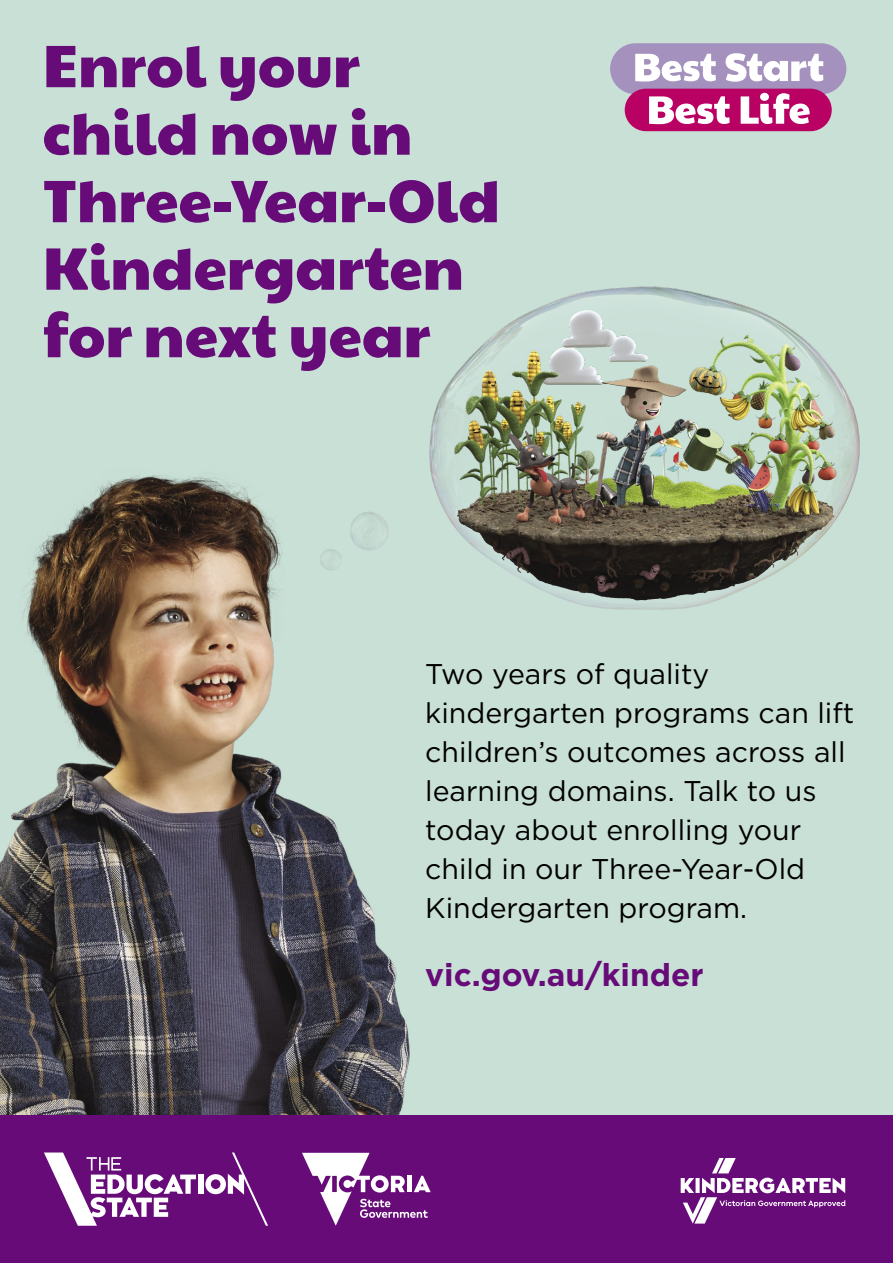
<style>
.page{position:relative;width:893px;height:1263px;background:#fff}
.page>*{position:absolute;margin:0;border:0;box-sizing:border-box;transform-origin:0 0}
.t1{font:60px/67.5px "Paytone One";color:#660b78}
.t2{font:700 31.5px "Gotham";color:#660b78}
.t3{font:28.5px/39px "Gotham";color:#000}
</style>
<div class="page">
<div style="left:0;top:0;width:893px;height:1186px;background:#c9e0d7"></div>
<img style="left:0;top:474px;width:410px;height:641px">
<img style="left:399px;top:286px;width:461px;height:345px">
<img style="left:287px;top:489px;width:121px;height:109px">
<div style="left:0;top:1115px;width:893px;height:148px;background:#660b78"></div>
<svg style="left:302px;top:1153px;width:129px;height:73px"></svg>
<div style="left:198px;top:1174px;width:5px;height:20px;background:#fff"></div>
<svg style="left:205px;top:1152px;width:63px;height:74px"></svg>
<svg style="left:44px;top:1152px;width:152px;height:74px"></svg>
<svg style="left:681px;top:1158px;width:164px;height:65px"></svg>
<div style="left:610px;top:43px;width:236px;height:51px;background:#a491bd;border-radius:26px"></div>
<svg style="left:635px;top:54px;width:81px;height:28px"></svg>
<svg style="left:726px;top:53px;width:97px;height:29px"></svg>
<div style="left:625px;top:89px;width:207px;height:42px;background:#b90063;border-radius:21px"></div>
<svg style="left:649px;top:96px;width:81px;height:28px"></svg>
<svg style="left:741px;top:93px;width:69px;height:31px"></svg>
<h1 class="t1" style="left:43px;top:26px;width:459px">Enrol your child now in<br>Three-Year-Old<br>Kindergarten for next year</h1>
<p class="t3" style="left:425px;top:654px;width:431px">Two years of quality kindergarten programs can lift children’s outcomes across all learning domains. Talk to us today about enrolling your child in our Three-Year-Old<br>Kindergarten program.</p>
<p class="t2" style="left:425px;top:954px;width:280px">vic.gov.au/kinder</p>
</div>
